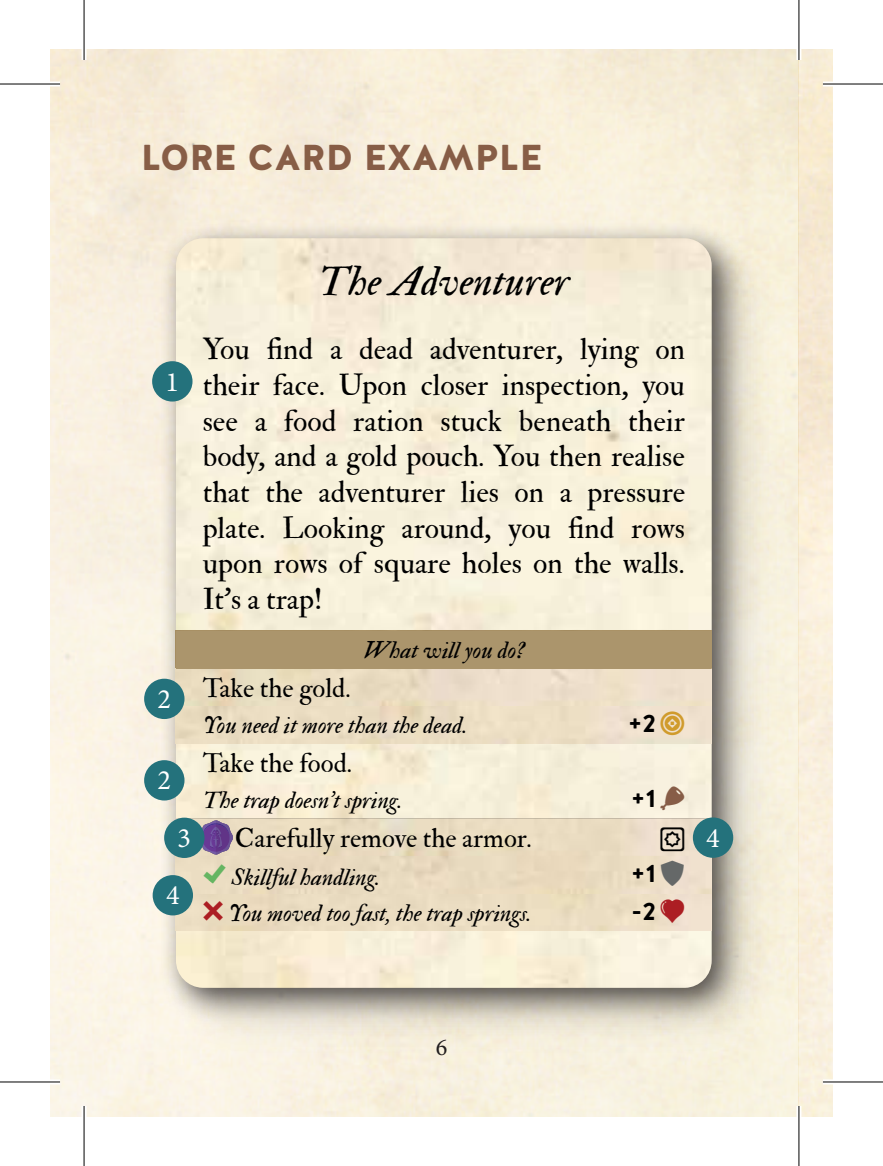
<style>
.page{position:relative;width:883px;height:1166px;background:#fff}
.page>*{position:absolute;margin:0;border:0;box-sizing:border-box;transform-origin:0 0}
.t1{font:41.6px "IM FELL Double Pica PRO Italic";color:#000}
.t2{font:900 36px "Halis R";color:#875d46}
.t3{font:29.6px/35.6px "IM FELL Double Pica PRO Roman";color:#000;text-align:justify}
.t4{font:28px "Minion Variable Concept";color:#fff}
.t5{font:26.8px "IM FELL Double Pica PRO Roman";color:#000}
.t6{font:700 25.2px "Halis R";color:#000}
.t7{font:24px "Minion Variable Concept";color:#231f20}
.t8{font:23.6px "IM FELL Double Pica PRO Italic";color:#000}
</style>
<div class="page">
<img style="left:50px;top:50px;width:782px;height:1066px">
<img style="left:146px;top:208px;width:637px;height:844px">
<img style="left:176px;top:238px;width:535px;height:750px">
<img style="left:176px;top:668px;width:535px;height:75px">
<img style="left:176px;top:818px;width:535px;height:113px">
<svg style="left:199px;top:820px;width:34px;height:34px"></svg>
<div style="left:176px;top:631px;width:535px;height:37px;background:#ab956c"></div>
<div style="left:152px;top:361px;width:40px;height:40px;background:#24727c;border-radius:50%"></div>
<div style="left:153px;top:875px;width:40px;height:40px;background:#24727c;border-radius:50%"></div>
<div style="left:144px;top:679px;width:40px;height:40px;background:#24727c;border-radius:50%"></div>
<div style="left:144px;top:760px;width:40px;height:40px;background:#24727c;border-radius:50%"></div>
<div style="left:164px;top:817px;width:40px;height:41px;background:#24727c;border-radius:50%"></div>
<div style="left:692px;top:817px;width:41px;height:41px;background:#24727c;border-radius:50%"></div>
<hr style="left:0;top:82px;width:60px;height:4px;background:#fff">
<hr style="left:822px;top:82px;width:60px;height:4px;background:#fff">
<svg style="left:0;top:1079px;width:60px;height:5px"></svg>
<svg style="left:822px;top:1079px;width:60px;height:5px"></svg>
<hr style="left:82px;top:0;width:4px;height:60px;background:#fff">
<hr style="left:82px;top:1106px;width:4px;height:60px;background:#fff">
<svg style="left:796px;top:0;width:5px;height:60px"></svg>
<svg style="left:796px;top:1106px;width:5px;height:60px"></svg>
<hr style="left:0;top:83px;width:60px;height:2px;background:#000">
<hr style="left:822px;top:83px;width:60px;height:2px;background:#000">
<hr style="left:0;top:1081px;width:60px;height:1px;background:#000">
<hr style="left:822px;top:1081px;width:60px;height:1px;background:#000">
<hr style="left:83px;top:0;width:2px;height:60px;background:#000">
<hr style="left:83px;top:1106px;width:2px;height:60px;background:#000">
<hr style="left:798px;top:0;width:1px;height:60px;background:#000">
<hr style="left:798px;top:1106px;width:1px;height:60px;background:#000">
<svg style="left:660px;top:711px;width:24px;height:24px"></svg>
<svg style="left:660px;top:786px;width:24px;height:25px"></svg>
<svg style="left:660px;top:861px;width:23px;height:25px"></svg>
<svg style="left:203px;top:901px;width:20px;height:19px"></svg>
<svg style="left:660px;top:899px;width:24px;height:24px"></svg>
<svg style="left:267px;top:337px;width:15px;height:22px"></svg>
<svg style="left:568px;top:516px;width:15px;height:22px"></svg>
<svg style="left:660px;top:827px;width:24px;height:24px"></svg>
<p class="t2" style="left:141px;top:134px;width:403px">LORE CARD EXAMPLE</p>
<p class="t4" style="left:165px;top:362px;width:15px">1</p>
<h1 class="t1" style="left:318px;top:256px;width:253px">The Adventurer</h1>
<p class="t3" style="left:203px;top:332px;width:484px">You nd a dead adventurer, lying on their face. Upon closer inspection, you see a food ration stuck beneath their body, and a gold pouch. You then realise that the adventurer lies on a pressure plate. Looking around, you nd rows upon rows of square holes on the walls.<br>It's a trap!</p>
<p class="t8" style="left:363px;top:636px;width:163px">What will you do?</p>
<p class="t5" style="left:203px;top:671px;width:149px">Take the gold.</p>
<p class="t8" style="left:203px;top:711px;width:266px">You need it more than the dead.</p>
<p class="t6" style="left:628px;top:707px;width:29px">+2</p>
<p class="t5" style="left:203px;top:746px;width:151px">Take the food.</p>
<p class="t8" style="left:203px;top:786px;width:201px">The trap doesn't spring.</p>
<p class="t6" style="left:631px;top:782px;width:26px">+1</p>
<p class="t5" style="left:235px;top:821px;width:298px">Carefully remove the armor.</p>
<p class="t8" style="left:231px;top:862px;width:150px">Skillful handling.</p>
<p class="t6" style="left:631px;top:857px;width:26px">+1</p>
<p class="t8" style="left:228px;top:899px;width:304px">You moved too fast, the trap springs.</p>
<p class="t6" style="left:631px;top:895px;width:26px">-2</p>
<p class="t4" style="left:157px;top:679px;width:15px">2</p>
<p class="t4" style="left:157px;top:761px;width:15px">2</p>
<p class="t4" style="left:177px;top:818px;width:15px">3</p>
<p class="t4" style="left:706px;top:818px;width:15px">4</p>
<p class="t4" style="left:166px;top:876px;width:15px">4</p>
<p class="t7" style="left:435px;top:1030px;width:13px">6</p>
</div>
